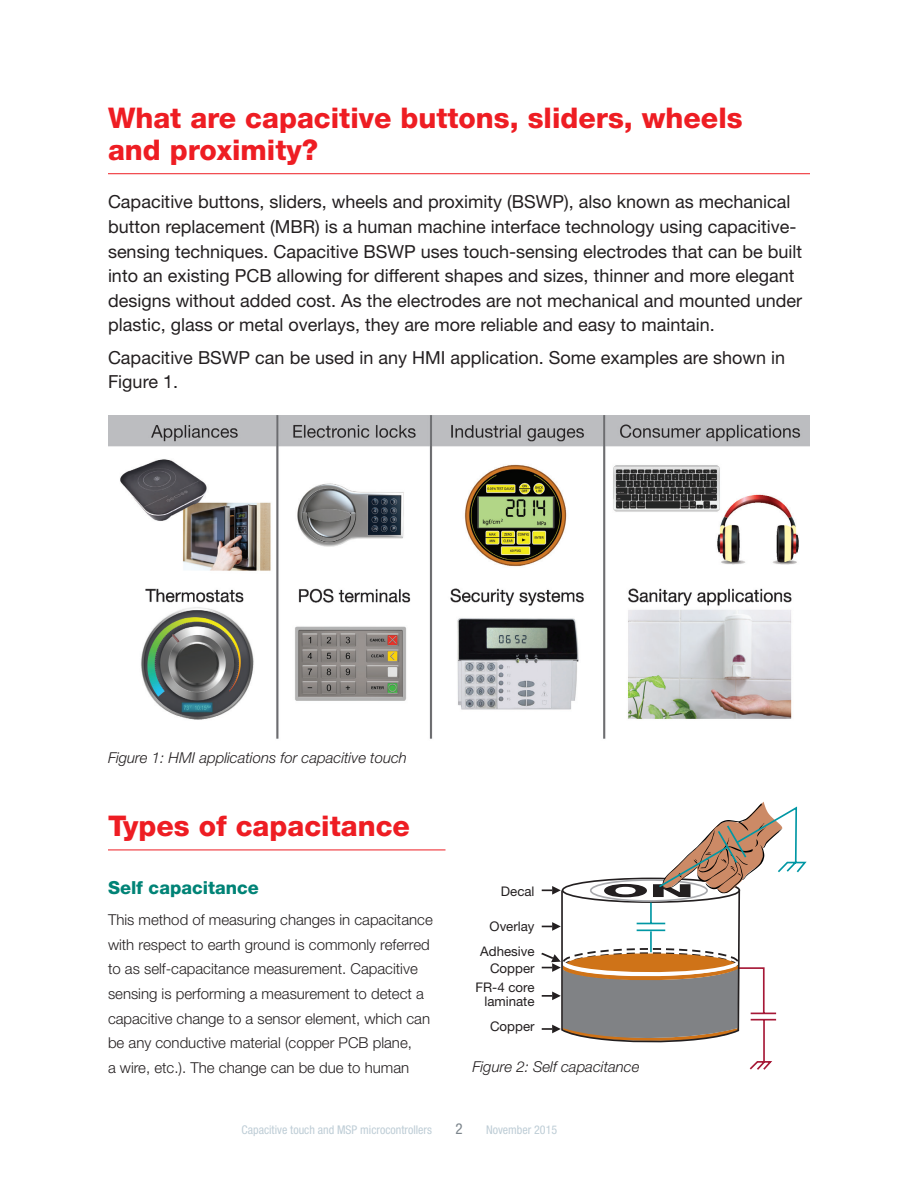
<style>
.page{position:relative;width:918px;height:1188px;background:#fff}
.page>*{position:absolute;margin:0;border:0;box-sizing:border-box;transform-origin:0 0}
.t1{font:800 28.5px/31.5px "Helvetica Neue LT Std";color:#ee1d23}
.t2{font:18px/24.6px "Helvetica Neue LT Std";color:#231f20}
.t3{font:800 18px "Helvetica Neue LT Std";color:#008376}
.t4{font:800 18px "Helvetica Neue LT Std";color:#231f20;scale:3.39 1}
.t5{font:300 15px/24.6px "Helvetica Neue LT Std";color:#231f20}
.t6{font:italic 300 15px "Helvetica Neue LT Std";color:#231f20}
.t7{font:condensed 15px "Helvetica Neue LT Std";color:#7c858c}
.t8{font:13.2px/25.2px "Helvetica Neue LT Std";color:#231f20;text-align:right}
.t9{font:condensed 12px "Helvetica Neue LT Std";color:#becdd6}
</style>
<div class="page">
<hr style="left:108px;top:173px;width:702px;height:1px;background:#ee1d23">
<hr style="left:108px;top:850px;width:338px;height:1px;background:#ee1d23">
<img style="left:108px;top:415px;width:702px;height:324px">
<svg style="left:541px;top:802px;width:266px;height:268px"></svg>
<h1 class="t1" style="left:108px;top:102px;width:636px">What are capacitive buttons, sliders, wheels and proximity?</h1>
<p class="t2" style="left:108px;top:190px;width:696px">Capacitive buttons, sliders, wheels and proximity (BSWP), also known as mechanical button replacement (MBR) is a human machine interface technology using capacitive&shy;sensing techniques. Capacitive BSWP uses touch-sensing electrodes that can be built into an existing PCB allowing for different shapes and sizes, thinner and more elegant designs without added cost. As the electrodes are not mechanical and mounted under plastic, glass or metal overlays, they are more reliable and easy to maintain.</p>
<p class="t2" style="left:108px;top:345px;width:679px">Capacitive BSWP can be used in any HMI application. Some examples are shown in<br>Figure 1.</p>
<p class="t6" style="left:108px;top:748px;width:300px">Figure 1: HMI applications for capacitive touch</p>
<h1 class="t1" style="left:108px;top:810px;width:303px">Types of capacitance</h1>
<p class="t3" style="left:108px;top:877px;width:152px">Self capacitance</p>
<p class="t5" style="left:108px;top:907px;width:326px">This method of measuring changes in capacitance with respect to earth ground is commonly referred to as self-capacitance measurement. Capacitive sensing is performing a measurement to detect a capacitive change to a sensor element, which can be any conductive material (copper PCB plane,<br>a wire, etc.). The change can be due to human</p>
<p class="t8" style="left:501px;top:880px;width:35px">Decal</p>
<p class="t8" style="left:480px;top:915px;width:56px">Overlay<br>Adhesive</p>
<p class="t8" style="left:476px;top:960px;width:60px;line-height:19px">Copper<br>FR-4 core</p>
<p class="t8" style="left:484px;top:990px;width:52px">laminate</p>
<p class="t8" style="left:490px;top:1015px;width:46px">Copper</p>
<p class="t4" style="left:602px;top:880px;width:29px">ON</p>
<p class="t6" style="left:472px;top:1058px;width:169px">Figure 2: Self capacitance</p>
<p class="t9" style="left:242px;top:1123px;width:192px">Capacitive touch and MSP microcontrollers</p>
<p class="t7" style="left:455px;top:1120px;width:9px">2</p>
<p class="t9" style="left:486px;top:1123px;width:73px">November 2015</p>
</div>
